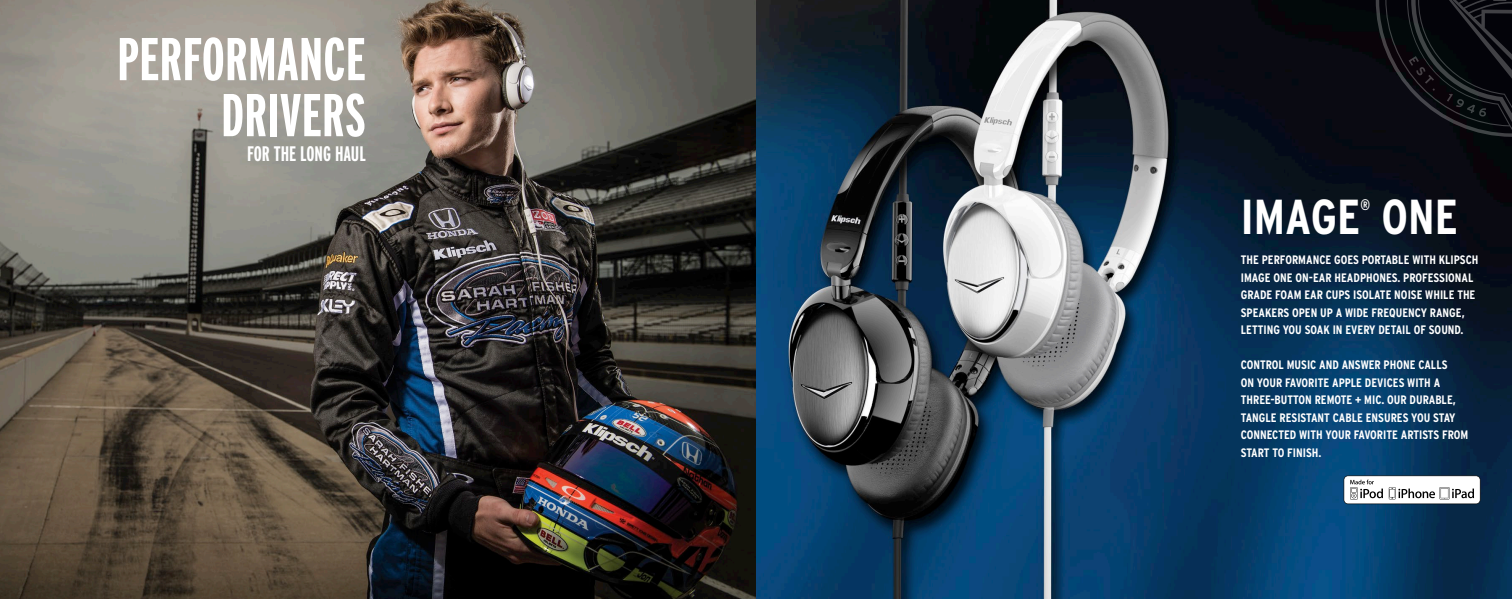
<style>
.page{position:relative;width:1512px;height:599px;background:#fff}
.page>*{position:absolute;margin:0;border:0;box-sizing:border-box;transform-origin:0 0}
.t1{font:700 extra-condensed 60.2px "Interstate";color:#fff}
.t2{font:700 condensed 49px "Interstate";color:#fff}
.t3{font:700 extra-condensed 21px "Interstate";color:#fff}
.t4{font:700 condensed 15.22px "Interstate";color:#fff}
.t5{font:700 condensed 12.25px/17.5px "Interstate";color:#fff}
</style>
<div class="page">
<img style="left:0;top:0;width:1512px;height:598px">
<svg style="left:1376px;top:0;width:136px;height:137px"></svg>
<svg style="left:1344px;top:475px;width:136px;height:29px"></svg>
<p class="t1" style="left:117px;top:26px;width:250px">PERFORMANCE</p>
<p class="t1" style="left:221px;top:82px;width:146px">DRIVERS</p>
<p class="t3" style="left:247px;top:142px;width:120px">FOR THE LONG HAUL</p>
<p class="t4" style="left:1360px;top:196px;width:11px">®</p>
<p class="t2" style="left:1241px;top:189px;width:219px">IMAGE ONE</p>
<p class="t5" style="left:1241px;top:251px;width:239px">THE PERFORMANCE GOES PORTABLE WITH KLIPSCH IMAGE ONE ON-EAR HEADPHONES. PROFESSIONAL GRADE FOAM EAR CUPS ISOLATE NOISE WHILE THE SPEAKERS OPEN UP A WIDE FREQUENCY RANGE, LETTING YOU SOAK IN EVERY DETAIL OF SOUND.</p>
<p class="t5" style="left:1241px;top:356px;width:229px">CONTROL MUSIC AND ANSWER PHONE CALLS<br>ON YOUR FAVORITE APPLE DEVICES WITH A THREE-BUTTON REMOTE + MIC. OUR DURABLE, TANGLE RESISTANT CABLE ENSURES YOU STAY CONNECTED WITH YOUR FAVORITE ARTISTS FROM START TO FINISH.</p>
</div>
